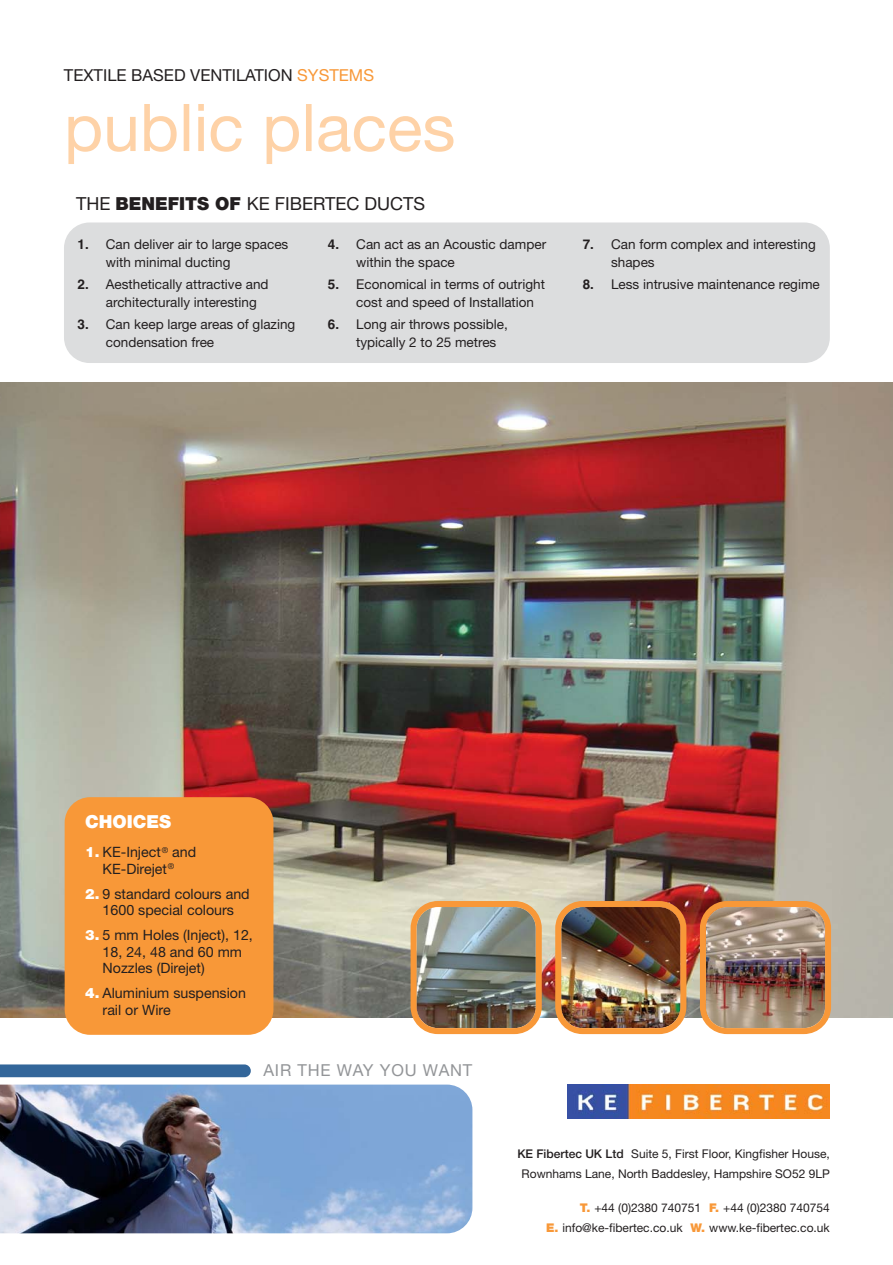
<style>
.page{position:relative;width:893px;height:1265px;background:#fff}
.page>*{position:absolute;margin:0;border:0;box-sizing:border-box;transform-origin:0 0}
.t1{font:18px "Helvetica Neue";color:#231f20}
.t2{font:900 18px "Helvetica Neue";color:#fff}
.t3{font:16.5px "Helvetica Neue";color:#231f20}
.t4{font:16.5px "Helvetica Neue";letter-spacing:.05em;color:#939598}
.t5{font:14.25px/16.5px "Helvetica Neue";color:#231f20;text-align:center}
.t6{font:13.5px/18px "Helvetica Neue";color:#231f20}
.t7{font:12px/19.5px "Helvetica Neue";color:#231f20;text-align:center}
.t8{font:12px/19.5px "Helvetica Neue";color:#231f20;text-align:right}
.s1{color:#f89838}
.s2{font-weight:900}
.s3{font-family:"Helvetica";font-weight:700}
.s4{font-weight:900;color:#fff}
.s5{font-weight:500}
.s6{font-weight:900;color:#f89838}
</style>
<div class="page">
<img style="left:0;top:382px;width:892px;height:635px">
<div style="left:65px;top:797px;width:208px;height:238px;background:#f89838;border-radius:26px"></div>
<div style="left:64px;top:222px;width:765px;height:141px;background:#dcddde;border-radius:26px"></div>
<svg style="left:68px;top:104px;width:231px;height:60px"></svg>
<img style="left:410px;top:901px;width:131px;height:133px">
<img style="left:555px;top:901px;width:131px;height:133px">
<img style="left:699px;top:901px;width:132px;height:133px">
<img style="left:567px;top:1085px;width:262px;height:33px">
<img style="left:0;top:1084px;width:472px;height:149px">
<svg style="left:0;top:1064px;width:251px;height:13px;background:#3b6c9e"></svg>
<p class="t3" style="left:64px;top:69px;width:311px">TEXTILE BASED VENTILATION <span class="s1">SYSTEMS</span></p>
<h1 class="t1" style="left:76px;top:197px;width:350px">THE <span class="s2">BENEFITS OF</span> KE FIBERTEC DUCTS</h1>
<p class="t6" style="left:106px;top:236px;width:184px;text-indent:-28px"><span class="s3">1.</span> Can deliver air to large spaces with minimal ducting</p>
<p class="t6" style="left:106px;top:277px;width:164px;text-indent:-28px"><span class="s3">2.</span> Aesthetically attractive and architecturally interesting</p>
<p class="t6" style="left:106px;top:317px;width:191px;text-indent:-28px"><span class="s3">3.</span> Can keep large areas of glazing condensation free</p>
<p class="t6" style="left:356px;top:236px;width:191px;text-indent:-28px"><span class="s3">4.</span> Can act as an Acoustic damper within the space</p>
<p class="t6" style="left:356px;top:277px;width:190px;text-indent:-28px"><span class="s3">5.</span> Economical in terms of outright cost and speed of Installation</p>
<p class="t6" style="left:356px;top:317px;width:153px;text-indent:-28px"><span class="s3">6.</span> Long air throws possible, typically 2 to 25 metres</p>
<p class="t6" style="left:611px;top:236px;width:206px;text-indent:-28px"><span class="s3">7.</span> Can form complex and interesting shapes</p>
<p class="t6" style="left:582px;top:277px;width:238px"><span class="s3">8.</span> Less intrusive maintenance regime</p>
<h1 class="t2" style="left:85px;top:815px;width:87px">CHOICES</h1>
<p class="t5" style="left:85px;top:845px;width:112px"><span class="s4">1.</span> KE-Inject<sup>®</sup> and<br>KE-Direjet<sup>®</sup></p>
<p class="t5" style="left:85px;top:887px;width:166px"><span class="s4">2.</span> 9 standard colours and<br>1600 special colours</p>
<p class="t5" style="left:103px;top:928px;width:152px;text-align:left;text-indent:-17px"><span class="s4">3.</span> 5 mm Holes (Inject), 12,<br>18, 24, 48 and 60 mm<br>Nozzles (Direjet)</p>
<p class="t5" style="left:103px;top:986px;width:145px;text-align:left;text-indent:-17px"><span class="s4">4.</span> Aluminium suspension rail or Wire</p>
<p class="t4" style="left:263px;top:1064px;width:210px">AIR THE WAY YOU WANT</p>
<p class="t7" style="left:517px;top:1145px;width:314px"><span class="s5">KE Fibertec UK Ltd</span> Suite 5, First Floor, Kingfisher House,<br>Rownhams Lane, North Baddesley, Hampshire SO52 9LP</p>
<p class="t8" style="left:546px;top:1199px;width:285px"><span class="s6">T.</span> +44 (0)2380 740751 <span class="s6">F.</span> +44 (0)2380 740754<br><span class="s6">E.</span> info@ke-fibertec.co.uk <span class="s6">W.</span> www.ke-fibertec.co.uk</p>
</div>
